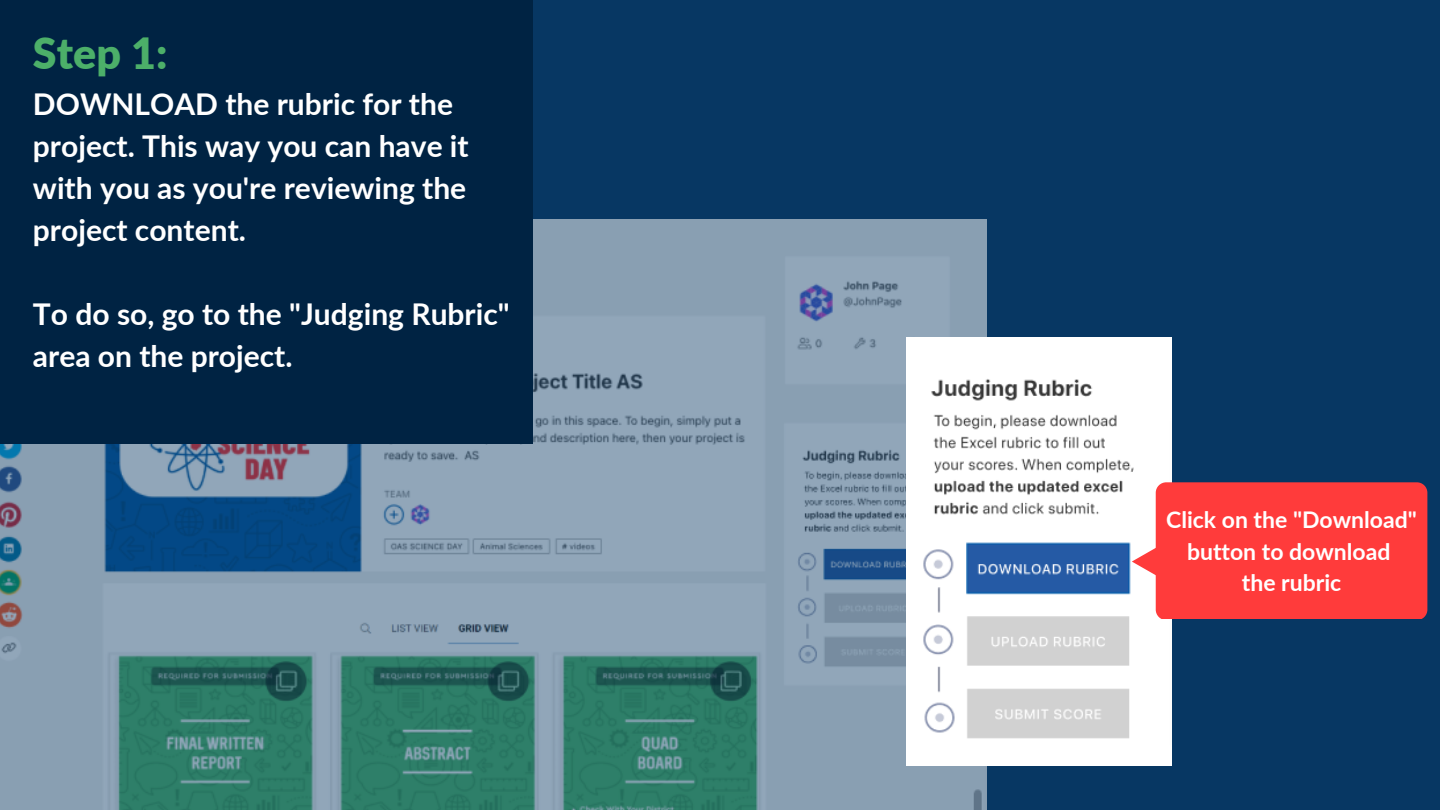
<style>
.page{position:relative;width:1440px;height:810px;background:#073763}
.page>*{position:absolute;margin:0;border:0;box-sizing:border-box;transform-origin:0 0}
.t1{font:900 43px "Lato";color:#4caf69}
.t2{font:700 30px/42px "Lato";color:#fff}
.t3{font:700 23px/31.5px "Lato";color:#fff;text-align:center}
</style>
<div class="page">
<img style="left:0;top:220px;width:986px;height:590px">
<div style="left:0;top:0;width:532px;height:443px;background:#002343"></div>
<img style="left:907px;top:337px;width:264px;height:428px">
<svg style="left:1132px;top:482px;width:295px;height:137px;background:#fe4a4a"></svg>
<h1 class="t1" style="left:33px;top:27px;width:136px">Step 1:</h1>
<p class="t2" style="left:33px;top:83px;width:437px">DOWNLOAD the rubric for the project. This way you can have it with you as you're reviewing the project content.</p>
<p class="t2" style="left:33px;top:293px;width:478px">To do so, go to the "Judging Rubric" area on the project.</p>
<p class="t3" style="left:1166px;top:503px;width:252px">Click on the "Download" button to download<br>the rubric</p>
</div>
